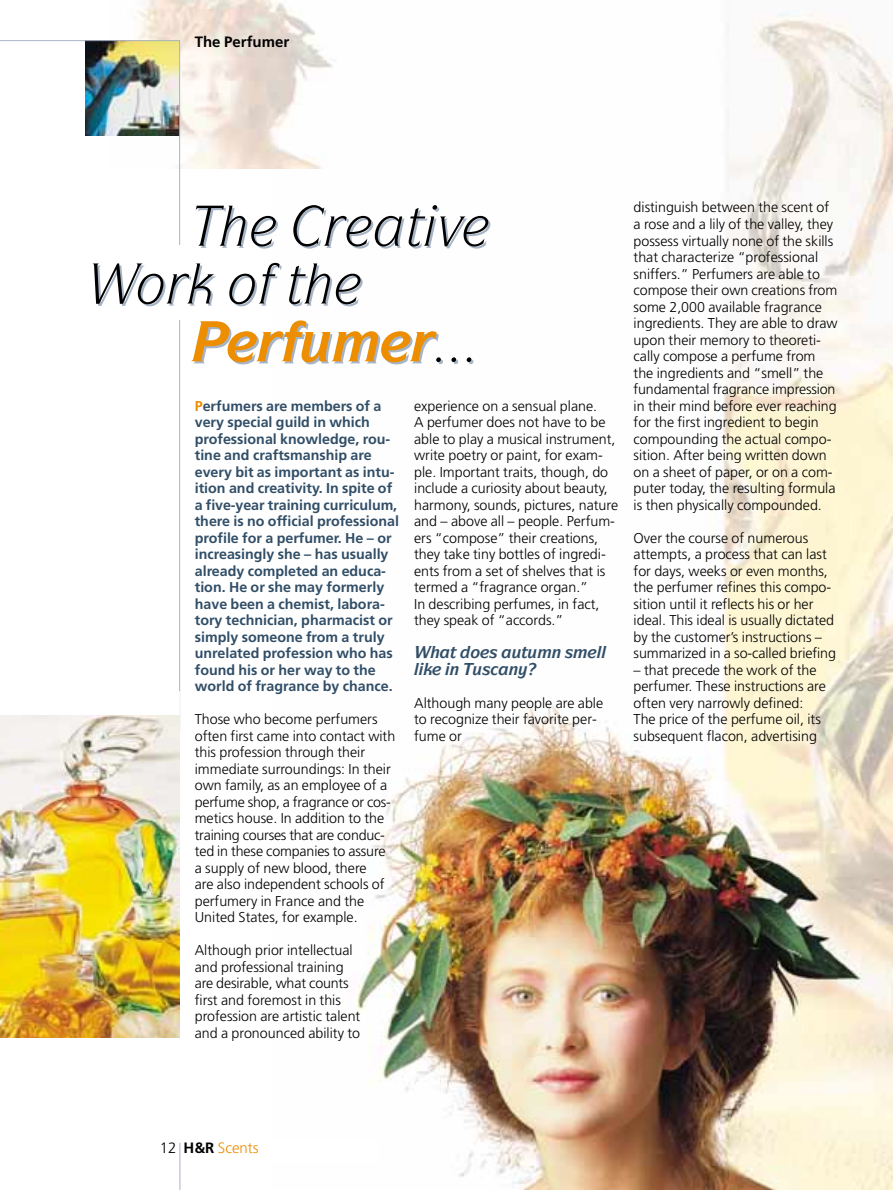
<style>
.page{position:relative;width:893px;height:1190px;background:#fff}
.page>*{position:absolute;margin:0;border:0;box-sizing:border-box;transform-origin:0 0}
.t1{font:italic 60px "Symbol Itc T";color:#000}
.t2{font:italic 700 18px "Symbol Itc T";color:#314e67}
.t3{font:300 15px "Frutiger";color:#ed8d00}
.t4{font:700 15px "Frutiger";color:#000}
.t5{font:300 14.25px/16.5px "Frutiger";color:#000}
.t6{font:700 14.25px/16.5px "Frutiger";color:#314e67}
.s1{color:#ed8d00}
.s2{color:#000}
.s3{font-weight:700;color:#000}
</style>
<div class="page">
<img style="left:355px;top:12px;width:537px;height:1178px">
<img style="left:134px;top:0;width:234px;height:169px">
<svg style="left:0;top:35px;width:180px;height:657px"></svg>
<div style="left:157px;top:245px;width:47px;height:74px;background:#fff"></div>
<div style="left:158px;top:1138px;width:219px;height:24px;background:#fff"></div>
<hr style="left:179px;top:1142px;width:1px;height:48px;background:#a7b4c6">
<img style="left:0;top:715px;width:180px;height:322px">
<svg style="left:92px;top:263px;width:53px;height:43px"></svg>
<svg style="left:355px;top:263px;width:7px;height:43px"></svg>
<svg style="left:451px;top:357px;width:7px;height:7px"></svg>
<svg style="left:466px;top:357px;width:7px;height:7px"></svg>
<svg style="left:480px;top:649px;width:9px;height:9px"></svg>
<svg style="left:501px;top:649px;width:10px;height:9px"></svg>
<svg style="left:415px;top:646px;width:35px;height:29px"></svg>
<svg style="left:460px;top:646px;width:14px;height:28px"></svg>
<svg style="left:491px;top:665px;width:17px;height:10px"></svg>
<svg style="left:518px;top:649px;width:33px;height:29px"></svg>
<svg style="left:355px;top:205px;width:135px;height:43px"></svg>
<svg style="left:355px;top:320px;width:88px;height:44px"></svg>
<svg style="left:573px;top:646px;width:33px;height:12px"></svg>
<p class="t4" style="left:195px;top:36px;width:96px">The Perfumer</p>
<h1 class="t1" style="left:135px;top:262px;width:170px">□ □ ▼</h1>
<p class="t6" style="left:195px;top:398px;width:206px"><span class="s1">P</span>erfumers are members of a very special guild in which professional knowledge, rou&shy;tine and craftsmanship are every bit as important as intu&shy;ition and creativity. In spite of a five-year training curriculum, there is no official professional profile for a perfumer. He – or increasingly she – has usually already completed an educa&shy;tion. He or she may formerly have been a chemist, labora&shy;tory technician, pharmacist or simply someone from a truly unrelated profession who has found his or her way to the world of fragrance by chance.</p>
<p class="t5" style="left:195px;top:712px;width:202px">Those who become perfumers often first came into contact with this profession through their immediate surroundings: In their own family, as an employee of a perfume shop, a fragrance or cos&shy;metics house. In addition to the training courses that are conduc&shy;ted in these companies to assure a supply of new blood, there<br>are also independent schools of perfumery in France and the<br>United States, for example.</p>
<p class="t5" style="left:195px;top:943px;width:167px">Although prior intellectual and professional training are desirable, what counts first and foremost in this profession are artistic talent and a pronounced ability to</p>
<p class="t5" style="left:414px;top:398px;width:205px">experience on a sensual plane.<br>A perfumer does not have to be able to play a musical instrument, write poetry or paint, for exam&shy;ple. Important traits, though, do include a curiosity about beauty, harmony, sounds, pictures, nature and – above all – people. Perfum&shy;ers “compose” their creations, they take tiny bottles of ingredi&shy;ents from a set of shelves that is termed a “fragrance organ.”<br>In describing perfumes, in fact, they speak of “accords.”</p>
<p class="t2" style="left:450px;top:646px;width:125px">▼ □ ▲ ◆▼◆ ■ ▲</p>
<p class="t2" style="left:414px;top:662px;width:106px">● ■ ◆▲ ■</p>
<p class="t5" style="left:414px;top:695px;width:190px">Although many people are able to recognize their favorite per&shy;fume or</p>
<p class="t5" style="left:633px;top:200px;width:205px">distinguish between the scent of a rose and a lily of the valley, they possess virtually none of the skills that characterize “professional sniffers.” Perfumers are able to compose their own creations from some 2,000 available fragrance ingredients. They are able to draw upon their memory to theoreti&shy;cally compose a perfume from the ingredients and “smell” the fundamental fragrance impression in their mind before ever reaching for the first ingredient to begin compounding the actual compo&shy;sition. After being written down on a sheet of paper, or on a com&shy;puter today, the resulting formula is then physically compounded.</p>
<p class="t5" style="left:633px;top:530px;width:204px">Over the course of numerous attempts, a process that can last for days, weeks or even months, the perfumer refines this compo&shy;sition until it reflects his or her ideal. This ideal is usually dictated by the customer’s instructions – summarized in a so-called briefing</p>
<p class="t5" style="left:633px;top:662px;width:194px">– that precede the work of the perfumer. These instructions are often very narrowly defined:<br>The price of the perfume oil, its subsequent flacon, advertising</p>
<p class="t3" style="left:160px;top:1142px;width:100px"><span class="s2">12</span> <span class="s3">H&amp;R</span> Scents</p>
</div>
